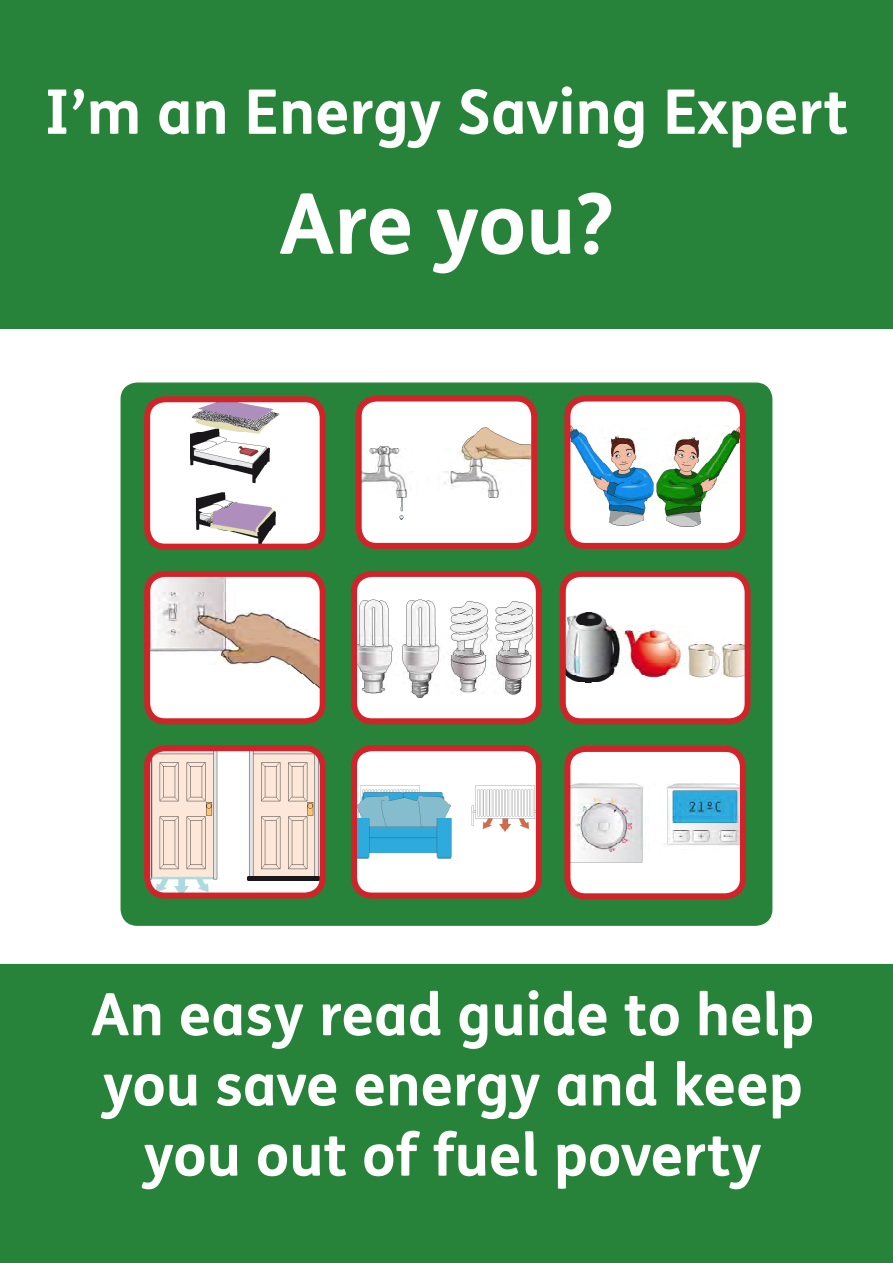
<style>
.page{position:relative;width:893px;height:1263px;background:#fff}
.page>*{position:absolute;margin:0;border:0;box-sizing:border-box;transform-origin:0 0}
.t1{font:700 84px "FS Me";letter-spacing:-.005em;color:#fff}
.t2{font:700 61.5px "FS Me";color:#fff}
.t3{font:700 58.5px/70.2px "FS Me";color:#fff;text-align:center}
</style>
<div class="page">
<div style="left:0;top:0;width:893px;height:329px;background:#268339"></div>
<div style="left:121px;top:383px;width:651px;height:542px;background:#268339;border-radius:16px"></div>
<div style="left:147px;top:399px;width:176px;height:148px;background:#fff;border-radius:18px"></div>
<img style="left:190px;top:403px;width:90px;height:140px">
<div style="left:144px;top:396px;width:182px;height:154px;border:6px solid #d1232a;border-radius:18px"></div>
<div style="left:359px;top:398px;width:175px;height:148px;background:#fff;border-radius:18px"></div>
<img style="left:363px;top:427px;width:167px;height:92px">
<div style="left:356px;top:395px;width:181px;height:154px;border:6px solid #d1232a;border-radius:18px"></div>
<div style="left:147px;top:574px;width:176px;height:147px;background:#fff;border-radius:18px"></div>
<img style="left:151px;top:578px;width:168px;height:5px">
<img style="left:151px;top:583px;width:168px;height:105px">
<div style="left:144px;top:571px;width:182px;height:153px;border:6px solid #d1232a;border-radius:18px"></div>
<img style="left:151px;top:752px;width:168px;height:139px">
<div style="left:144px;top:745px;width:182px;height:153px;border:6px solid #d1232a;border-radius:18px"></div>
<div style="left:567px;top:749px;width:176px;height:147px;background:#fff;border-radius:18px"></div>
<img style="left:571px;top:783px;width:168px;height:79px">
<div style="left:564px;top:746px;width:182px;height:153px;border:6px solid #d1232a;border-radius:18px"></div>
<div style="left:354px;top:574px;width:185px;height:147px;background:#fff;border-radius:18px"></div>
<svg style="left:358px;top:599px;width:176px;height:99px"></svg>
<div style="left:351px;top:571px;width:191px;height:153px;border:6px solid #d1232a;border-radius:18px"></div>
<div style="left:567px;top:398px;width:176px;height:148px;background:#fff;border-radius:18px"></div>
<img style="left:571px;top:425px;width:168px;height:102px">
<div style="left:564px;top:395px;width:182px;height:154px;border:6px solid #d1232a;border-radius:18px"></div>
<div style="left:0;top:964px;width:893px;height:299px;background:#268339"></div>
<div style="left:563px;top:574px;width:185px;height:147px;background:#fff;border-radius:18px"></div>
<img style="left:567px;top:613px;width:177px;height:70px">
<div style="left:560px;top:571px;width:191px;height:153px;border:6px solid #d1232a;border-radius:18px"></div>
<div style="left:354px;top:748px;width:185px;height:147px;background:#fff;border-radius:18px"></div>
<img style="left:358px;top:785px;width:177px;height:74px">
<div style="left:351px;top:745px;width:191px;height:153px;border:6px solid #d1232a;border-radius:18px"></div>
<p class="t2" style="left:45px;top:74px;width:805px">I’m an Energy Saving Expert</p>
<h1 class="t1" style="left:279px;top:172px;width:336px">Are you?</h1>
<p class="t3" style="left:91px;top:979px;width:725px">An easy read guide to help you save energy and keep you out of fuel poverty</p>
</div>
